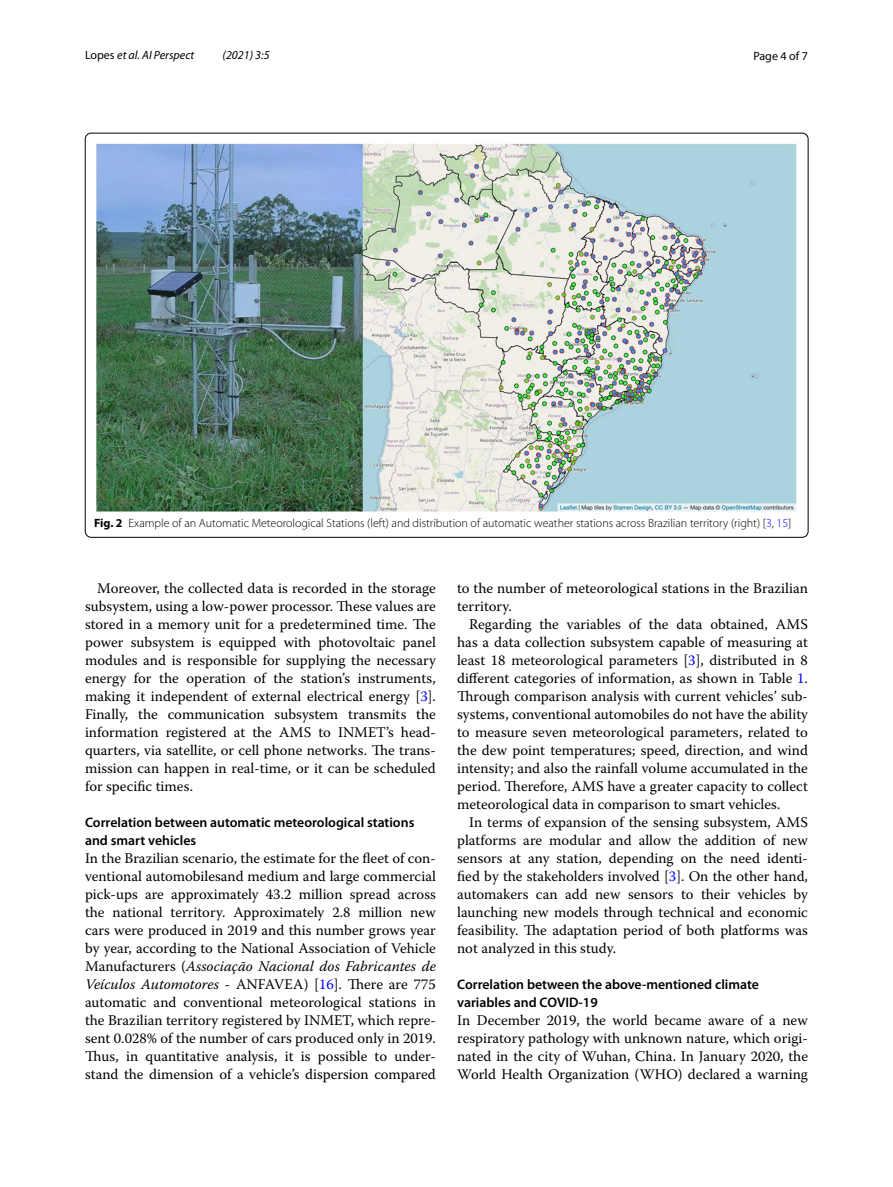
<style>
.page{position:relative;width:893px;height:1187px;background:#fff}
.page>*{position:absolute;margin:0;border:0;box-sizing:border-box;transform-origin:0 0}
.t1{font:14.7px/18px "Warnock Pro";color:#000;text-align:justify}
.t2{font:600 13.8px/18px "Myriad Pro";color:#000}
.t3{font:300 12px "Myriad Pro";color:#000}
.t4{font:italic 12px "Myriad Pro";color:#000}
.t5{font:12px "Myriad Pro";color:#000}
.s1{font-style:normal}
.s2{font-weight:700}
.s3{color:#00f}
.s4{font-style:italic}
</style>
<div class="page">
<img style="left:96px;top:143px;width:701px;height:369px">
<p class="t4" style="left:85px;top:48px;width:111px"><span class="s1">Lopes</span> et al. AI Perspect</p>
<p class="t4" style="left:223px;top:48px;width:48px">(2021) 3:5</p>
<p class="t5" style="left:753px;top:48px;width:56px">Page 4 of 7</p>
<p class="t3" style="left:94px;top:517px;width:699px"><span class="s2">Fig. 2</span> Example of an Automatic Meteorological Stations (left) and distribution of automatic weather stations across Brazilian territory (right) [<span class="s3">3</span>, <span class="s3">15</span>]</p>
<p class="t1" style="left:85px;top:579px;width:352px;text-indent:12px">Moreover, the collected data is recorded in the storage subsystem, using a low-power processor. These values are stored in a memory unit for a predetermined time. The power subsystem is equipped with photovoltaic panel modules and is responsible for supplying the necessary energy for the operation of the station’s instruments, making it independent of external electrical energy [<span class="s3">3</span>].<br>Finally, the communication subsystem transmits the information registered at the AMS to INMET’s head&shy;quarters, via satellite, or cell phone networks. The trans&shy;mission can happen in real-time, or it can be scheduled for specific times.</p>
<p class="t2" style="left:85px;top:813px;width:331px">Correlation between automatic meteorological stations and smart vehicles</p>
<p class="t1" style="left:85px;top:849px;width:352px">In the Brazilian scenario, the estimate for the fleet of con&shy;ventional automobilesand medium and large commercial pick-ups are approximately 43.2 million spread across the national territory. Approximately 2.8 million new cars were produced in 2019 and this number grows year by year, according to the National Association of Vehicle Manufacturers (<span class="s4">Associação Nacional dos Fabricantes de Veículos Automotores</span> - ANFAVEA) [<span class="s3">16</span>]. There are 775 automatic and conventional meteorological stations in the Brazilian territory registered by INMET, which repre&shy;sent 0.028% of the number of cars produced only in 2019.<br>Thus, in quantitative analysis, it is possible to under&shy;stand the dimension of a vehicle’s dispersion compared</p>
<p class="t1" style="left:457px;top:579px;width:352px">to the number of meteorological stations in the Brazilian territory.</p>
<p class="t1" style="left:457px;top:615px;width:352px;text-indent:12px">Regarding the variables of the data obtained, AMS has a data collection subsystem capable of measuring at least 18 meteorological parameters [<span class="s3">3</span>], distributed in 8 different categories of information, as shown in Table <span class="s3">1</span>.<br>Through comparison analysis with current vehicles’ sub&shy;systems, conventional automobiles do not have the ability to measure seven meteorological parameters, related to the dew point temperatures; speed, direction, and wind intensity; and also the rainfall volume accumulated in the period. Therefore, AMS have a greater capacity to collect meteorological data in comparison to smart vehicles.</p>
<p class="t1" style="left:457px;top:812px;width:352px;text-indent:12px">In terms of expansion of the sensing subsystem, AMS platforms are modular and allow the addition of new sensors at any station, depending on the need identi&shy;fied by the stakeholders involved [<span class="s3">3</span>]. On the other hand, automakers can add new sensors to their vehicles by launching new models through technical and economic feasibility. The adaptation period of both platforms was not analyzed in this study.</p>
<p class="t2" style="left:457px;top:975px;width:303px">Correlation between the above‑mentioned climate variables and COVID‑19</p>
<p class="t1" style="left:457px;top:1011px;width:352px">In December 2019, the world became aware of a new respiratory pathology with unknown nature, which origi&shy;nated in the city of Wuhan, China. In January 2020, the World Health Organization (WHO) declared a warning</p>
</div>
